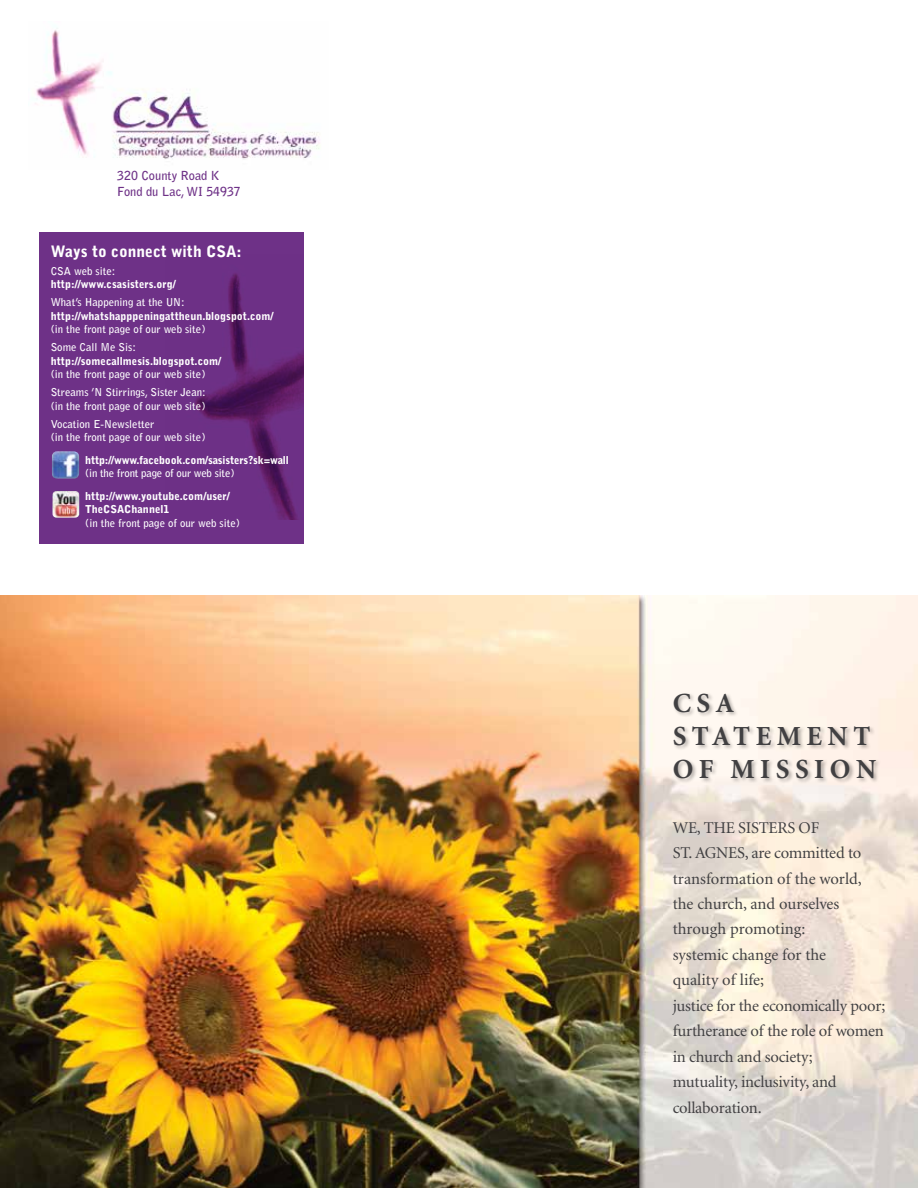
<style>
.page{position:relative;width:918px;height:1188px;background:#fff}
.page>*{position:absolute;margin:0;border:0;box-sizing:border-box;transform-origin:0 0}
.t1{font:700 27.6px/32.8px "Minion";letter-spacing:.2em;color:#414042}
.t2{font:16.5px/25.5px "Minion";letter-spacing:-.015em;color:#414042}
.t3{font:900 15.6px "Bell Gothic";color:#fff}
.t4{font:700 12.45px/16.5px "Bell Gothic";color:#6e3187}
.t5{font:700 10.8px/18px "Bell Gothic";color:#fff}
.t6{font:900 10.8px/13.5px "Bell Gothic";color:#fff}
</style>
<div class="page">
<img style="left:35px;top:30px;width:285px;height:129px">
<div style="left:39px;top:233px;width:265px;height:311px;background:#6e3187"></div>
<img style="left:195px;top:273px;width:109px;height:246px">
<img style="left:52px;top:451px;width:27px;height:28px">
<img style="left:53px;top:491px;width:26px;height:27px">
<img style="left:0;top:595px;width:918px;height:593px">
<div style="left:673px;top:693px;width:208px;height:91px;background:#000;opacity:.3"></div>
<p class="t4" style="left:117px;top:167px;width:125px">320 County Road K<br>Fond du Lac, WI 54937</p>
<h3 class="t3" style="left:51px;top:242px;width:193px">Ways to connect with CSA:</h3>
<p class="t5" style="left:51px;top:262px;width:66px">CSA web site:</p>
<p class="t6" style="left:51px;top:278px;width:127px">http://www.csasisters.org/</p>
<p class="t5" style="left:51px;top:293px;width:136px">What’s Happening at the UN:</p>
<p class="t6" style="left:51px;top:309px;width:224px">http://whatshapppeningattheun.blogspot.com/</p>
<p class="t5" style="left:51px;top:320px;width:156px">(in the front page of our web site)<br>Some Call Me Sis:</p>
<p class="t6" style="left:51px;top:354px;width:172px">http://somecallmesis.blogspot.com/</p>
<p class="t5" style="left:51px;top:365px;width:157px">(in the front page of our web site)<br>Streams ’N Stirrings, Sister Jean:</p>
<p class="t5" style="left:51px;top:397px;width:156px">(in the front page of our web site)<br>Vocation E-Newsletter</p>
<p class="t5" style="left:51px;top:428px;width:156px">(in the front page of our web site)</p>
<p class="t6" style="left:85px;top:453px;width:205px">http://www.facebook.com/sasisters?sk=wall</p>
<p class="t5" style="left:85px;top:464px;width:151px">(in the front page of our web site)</p>
<p class="t6" style="left:85px;top:489px;width:146px">http://www.youtube.com/user/<br>TheCSAChannel1</p>
<p class="t5" style="left:85px;top:514px;width:156px">(in the front page of our web site)</p>
<h1 class="t1" style="left:673px;top:688px;width:205px">CSA<br>STATEMENT<br>OF MISS ION</h1>
<h2 class="t2" style="left:673px;top:815px;width:43px">We, the</h2>
<h2 class="t2" style="left:738px;top:815px;width:17px">Sisters</h2>
<h2 class="t2" style="left:799px;top:815px;width:11px">of</h2>
<h2 class="t2" style="left:673px;top:841px;width:43px">St. Agnes</h2>
<p class="t2" style="left:673px;top:841px;width:214px;text-indent:72px">, are committed to transformation of the world, the church, and ourselves through promoting:<br>systemic change for the<br>quality of life;<br>justice for the economically poor; furtherance of the role of women in church and society;<br>mutuality, inclusivity, and collaboration.</p>
</div>
